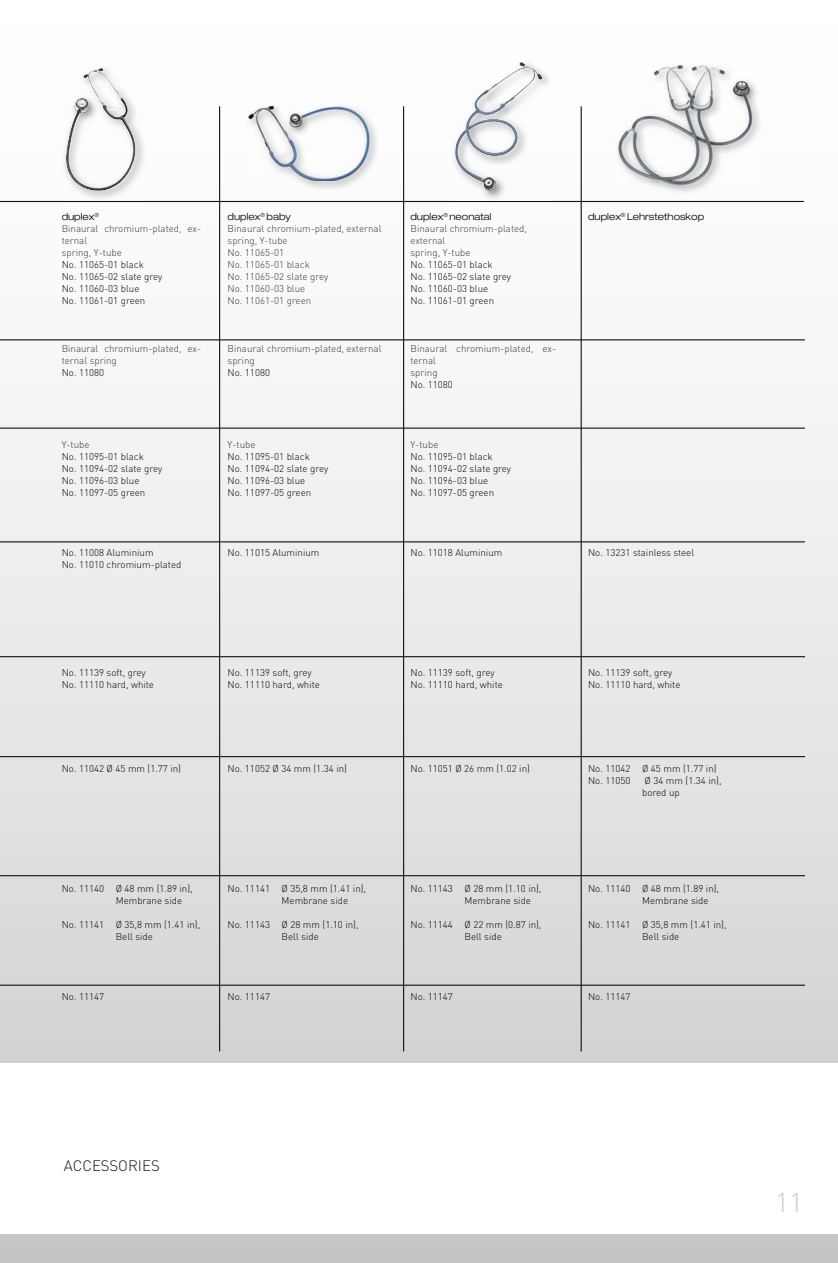
<style>
.page{position:relative;width:838px;height:1263px;background:#fff}
.page>*{position:absolute;margin:0;border:0;box-sizing:border-box;transform-origin:0 0}
.t1{font:300 27px "FFDIN";color:#ccc}
.t2{font:300 15px "FFDIN";color:#121212}
.t3{font:300 9.75px/12px "FFDIN";color:#000}
.t4{font:300 9.75px/12px "FFDIN";color:#363636}
.t5{font:300 expanded 9.75px "Helvetica Neue";color:#000}
</style>
<div class="page">
<hr style="left:0;top:339px;width:805px;height:1px;background:#121212">
<hr style="left:0;top:428px;width:805px;height:1px;background:#121212">
<hr style="left:0;top:541px;width:805px;height:1px;background:#121212">
<hr style="left:0;top:656px;width:805px;height:1px;background:#121212">
<hr style="left:0;top:756px;width:805px;height:1px;background:#121212">
<hr style="left:0;top:875px;width:805px;height:1px;background:#121212">
<hr style="left:0;top:985px;width:805px;height:1px;background:#121212">
<hr style="left:219px;top:106px;width:1px;height:945px;background:#121212">
<hr style="left:403px;top:106px;width:1px;height:945px;background:#121212">
<hr style="left:580px;top:106px;width:2px;height:945px;background:#121212">
<hr style="left:0;top:201px;width:804px;height:1px;background:#121212">
<img style="left:613px;top:61px;width:147px;height:136px">
<img style="left:451px;top:60px;width:100px;height:141px">
<img style="left:454px;top:62px;width:88px;height:129px">
<img style="left:245px;top:104px;width:134px;height:86px">
<img style="left:249px;top:106px;width:120px;height:75px">
<img style="left:62px;top:66px;width:83px;height:134px">
<img style="left:66px;top:68px;width:69px;height:123px">
<p class="t5" style="left:62px;top:213px;width:39px">duplex<sup>®</sup></p>
<p class="t4" style="left:62px;top:224px;width:141px">Binaural chromium-plated, ex&shy;ternal<br>spring, Y-tube</p>
<p class="t3" style="left:62px;top:260px;width:102px">No. 11065-01 black<br>No. 11065-02 slate grey<br>No. 11060-03 blue<br>No. 11061-01 green</p>
<p class="t4" style="left:62px;top:344px;width:141px">Binaural chromium-plated, ex&shy;ternal spring</p>
<p class="t3" style="left:62px;top:368px;width:44px">No. 11080</p>
<p class="t4" style="left:62px;top:440px;width:29px">Y-tube</p>
<p class="t3" style="left:62px;top:452px;width:102px">No. 11095-01 black<br>No. 11094-02 slate grey<br>No. 11096-03 blue<br>No. 11097-05 green</p>
<p class="t3" style="left:62px;top:548px;width:121px">No. 11008 Aluminium<br>No. 11010 chromium-plated</p>
<p class="t5" style="left:227px;top:213px;width:65px">duplex<sup>®</sup> baby</p>
<p class="t4" style="left:227px;top:224px;width:155px">Binaural chromium-plated, external spring, Y-tube<br>No. 11065-01<br>No. 11065-01 black<br>No. 11065-02 slate grey<br>No. 11060-03 blue<br>No. 11061-01 green</p>
<p class="t4" style="left:227px;top:344px;width:155px">Binaural chromium-plated, external spring</p>
<p class="t3" style="left:227px;top:368px;width:44px">No. 11080</p>
<p class="t4" style="left:227px;top:440px;width:29px">Y-tube</p>
<p class="t3" style="left:227px;top:452px;width:102px">No. 11095-01 black<br>No. 11094-02 slate grey<br>No. 11096-03 blue<br>No. 11097-05 green</p>
<p class="t3" style="left:227px;top:548px;width:93px">No. 11015 Aluminium</p>
<p class="t5" style="left:410px;top:213px;width:83px">duplex<sup>®</sup> neonatal</p>
<p class="t4" style="left:410px;top:224px;width:118px">Binaural chromium-plated, external<br>spring, Y-tube</p>
<p class="t3" style="left:410px;top:260px;width:102px">No. 11065-01 black<br>No. 11065-02 slate grey<br>No. 11060-03 blue<br>No. 11061-01 green</p>
<p class="t4" style="left:410px;top:344px;width:147px">Binaural chromium-plated, ex&shy;ternal<br>spring</p>
<p class="t3" style="left:410px;top:380px;width:44px">No. 11080</p>
<p class="t4" style="left:410px;top:440px;width:29px">Y-tube</p>
<p class="t3" style="left:410px;top:452px;width:102px">No. 11095-01 black<br>No. 11094-02 slate grey<br>No. 11096-03 blue<br>No. 11097-05 green</p>
<p class="t3" style="left:410px;top:548px;width:93px">No. 11018 Aluminium</p>
<p class="t5" style="left:588px;top:213px;width:118px">duplex<sup>®</sup> Lehrstethoskop</p>
<p class="t3" style="left:588px;top:548px;width:108px">No. 13231 stainless steel</p>
<p class="t3" style="left:62px;top:668px;width:94px">No. 11139 soft, grey<br>No. 11110 hard, white</p>
<p class="t3" style="left:227px;top:668px;width:94px">No. 11139 soft, grey<br>No. 11110 hard, white</p>
<p class="t3" style="left:410px;top:668px;width:94px">No. 11139 soft, grey<br>No. 11110 hard, white</p>
<p class="t3" style="left:588px;top:668px;width:94px">No. 11139 soft, grey<br>No. 11110 hard, white</p>
<p class="t3" style="left:62px;top:764px;width:121px">No. 11042 Ø 45 mm (1.77 in)</p>
<p class="t3" style="left:227px;top:764px;width:121px">No. 11052 Ø 34 mm (1.34 in)</p>
<p class="t3" style="left:410px;top:764px;width:121px">No. 11051 Ø 26 mm (1.02 in)</p>
<p class="t3" style="left:588px;top:764px;width:130px">No. 11042 Ø 45 mm (1.77 in)<br>No. 11050</p>
<p class="t3" style="left:642px;top:776px;width:81px">Ø 34 mm (1.34 in), bored up</p>
<p class="t3" style="left:116px;top:884px;width:78px;text-indent:-54px">No. 11140 Ø 48 mm (1.89 in),<br>Membrane side</p>
<p class="t3" style="left:116px;top:920px;width:86px;text-indent:-54px">No. 11141 Ø 35,8 mm (1.41 in),<br>Bell side</p>
<p class="t3" style="left:281px;top:884px;width:86px;text-indent:-54px">No. 11141 Ø 35,8 mm (1.41 in),<br>Membrane side</p>
<p class="t3" style="left:281px;top:920px;width:78px;text-indent:-54px">No. 11143 Ø 28 mm (1.10 in),<br>Bell side</p>
<p class="t3" style="left:464px;top:884px;width:78px;text-indent:-54px">No. 11143 Ø 28 mm (1.10 in),<br>Membrane side</p>
<p class="t3" style="left:464px;top:920px;width:78px;text-indent:-54px">No. 11144 Ø 22 mm (0.87 in),<br>Bell side</p>
<p class="t3" style="left:642px;top:884px;width:78px;text-indent:-54px">No. 11140 Ø 48 mm (1.89 in),<br>Membrane side</p>
<p class="t3" style="left:642px;top:920px;width:86px;text-indent:-54px">No. 11141 Ø 35,8 mm (1.41 in),<br>Bell side</p>
<p class="t3" style="left:62px;top:992px;width:44px">No. 11147</p>
<p class="t3" style="left:227px;top:992px;width:44px">No. 11147</p>
<p class="t3" style="left:410px;top:992px;width:44px">No. 11147</p>
<p class="t3" style="left:588px;top:992px;width:44px">No. 11147</p>
<h2 class="t2" style="left:64px;top:1160px;width:97px">ACCESSORIES</h2>
<h1 class="t1" style="left:775px;top:1193px;width:29px">11</h1>
</div>
